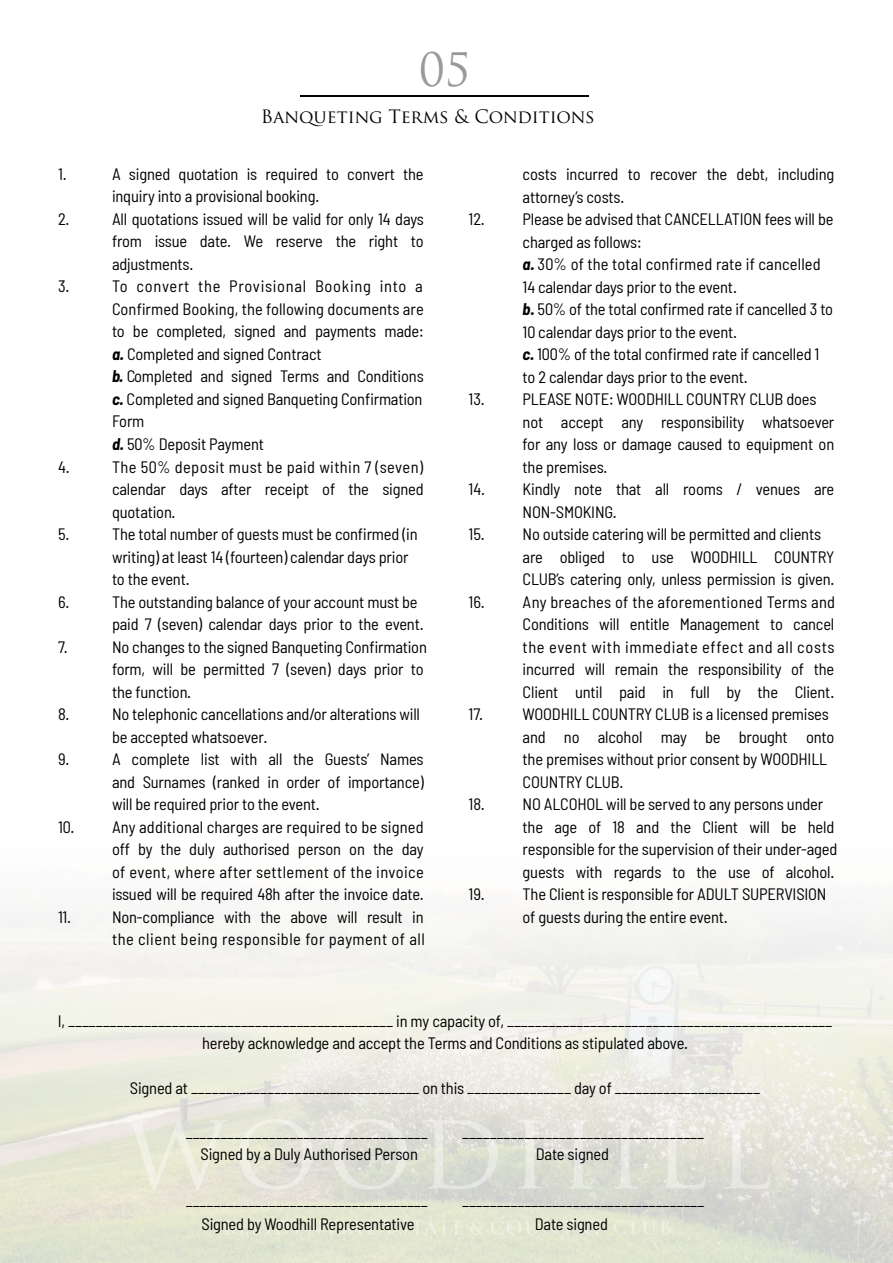
<style>
.page{position:relative;width:893px;height:1263px;background:#fff}
.page>*{position:absolute;margin:0;border:0;box-sizing:border-box;transform-origin:0 0}
.t1{font:45px "Trajan Pro";color:#999}
.t2{font:18px "Trajan Pro";letter-spacing:-.005em;color:#000}
.t3{font:semi-condensed 16.5px/22.5px "Barlow";letter-spacing:-.01em;color:#000}
.t4{font:semi-condensed 16.5px/22.5px "Barlow";letter-spacing:.025em;color:#000}
.s1{font-weight:700;font-style:italic}
</style>
<div class="page">
<svg style="left:0;top:905px;width:893px;height:358px"></svg>
<svg style="left:124px;top:1120px;width:105px;height:70px;background:#e8e8d7"></svg>
<svg style="left:238px;top:1119px;width:75px;height:71px;background:#e6e5d9"></svg>
<svg style="left:333px;top:1119px;width:74px;height:71px;background:#e0e0d7"></svg>
<svg style="left:426px;top:1119px;width:72px;height:70px;background:#ddded6"></svg>
<svg style="left:517px;top:1120px;width:75px;height:68px;background:#e0e1d8"></svg>
<svg style="left:614px;top:1120px;width:24px;height:68px;background:#e1e1da"></svg>
<svg style="left:660px;top:1120px;width:46px;height:69px;background:#e3e3da"></svg>
<svg style="left:724px;top:1120px;width:46px;height:69px;background:#e3e2da"></svg>
<svg style="left:223px;top:1220px;width:152px;height:14px;background:#e5e9d3"></svg>
<svg style="left:386px;top:1220px;width:76px;height:14px"></svg>
<svg style="left:470px;top:1220px;width:134px;height:14px;background:#e4e8d4"></svg>
<svg style="left:613px;top:1220px;width:57px;height:14px"></svg>
<hr style="left:300px;top:96px;width:289px;height:1px;background:#000">
<h1 class="t1" style="left:419px;top:41px;width:53px">05</h1>
<p class="t2" style="left:261px;top:105px;width:336px">Banqueting Terms &amp; Conditions</p>
<p class="t3" style="left:58px;top:162px;width:10px">1.</p>
<p class="t3" style="left:112px;top:162px;width:313px">A signed quotation is required to convert the inquiry into a provisional booking.</p>
<p class="t3" style="left:58px;top:207px;width:13px">2.</p>
<p class="t3" style="left:112px;top:207px;width:313px;text-align:justify">All quotations issued will be valid for only 14 days from issue date. We reserve the right to adjustments.</p>
<p class="t3" style="left:58px;top:275px;width:13px">3.</p>
<p class="t3" style="left:112px;top:275px;width:313px">To convert the Provisional Booking into a Confirmed Booking, the following documents are to be completed, signed and payments made: <span class="s1">a.</span> Completed and signed Contract<br><span class="s1">b.</span> Completed and signed Terms and Conditions <span class="s1">c.</span> Completed and signed Banqueting Confirmation Form<br><span class="s1">d.</span> 50% Deposit Payment</p>
<p class="t3" style="left:58px;top:455px;width:13px">4.</p>
<p class="t3" style="left:112px;top:455px;width:313px;text-align:justify">The 50% deposit must be paid within 7 (seven) calendar days after receipt of the signed quotation.</p>
<p class="t3" style="left:58px;top:522px;width:13px">5.</p>
<p class="t3" style="left:112px;top:522px;width:307px">The total number of guests must be confirmed (in writing) at least 14 (fourteen) calendar days prior to the event.</p>
<p class="t3" style="left:58px;top:590px;width:13px">6.</p>
<p class="t3" style="left:112px;top:590px;width:313px">The outstanding balance of your account must be paid 7 (seven) calendar days prior to the event.</p>
<p class="t3" style="left:58px;top:635px;width:11px">7.</p>
<p class="t3" style="left:112px;top:635px;width:316px">No changes to the signed Banqueting Confirmation form, will be permitted 7 (seven) days prior to the function.</p>
<p class="t3" style="left:58px;top:702px;width:13px">8.</p>
<p class="t3" style="left:112px;top:702px;width:310px">No telephonic cancellations and/or alterations will be accepted whatsoever.</p>
<p class="t3" style="left:58px;top:747px;width:13px">9.</p>
<p class="t3" style="left:112px;top:747px;width:313px;text-align:justify">A complete list with all the Guests’ Names and Surnames (ranked in order of importance) will be required prior to the event.</p>
<p class="t3" style="left:58px;top:815px;width:367px">10. Any additional charges are required to be signed</p>
<p class="t3" style="left:112px;top:837px;width:313px">off by the duly authorised person on the day</p>
<p class="t4" style="left:112px;top:860px;width:313px">of event, where after settlement of the invoice</p>
<p class="t3" style="left:112px;top:882px;width:313px">issued will be required 48h after the invoice date.</p>
<p class="t3" style="left:58px;top:905px;width:15px">11.</p>
<p class="t4" style="left:112px;top:905px;width:314px">Non-compliance with the above will result in the client being responsible for payment of all</p>
<p class="t3" style="left:523px;top:162px;width:313px">costs incurred to recover the debt, including attorney’s costs.</p>
<p class="t3" style="left:523px;top:207px;width:312px;text-indent:-54px">12. Please be advised that CANCELLATION fees will be charged as follows:<br><span class="s1">a.</span> 30% of the total confirmed rate if cancelled 14 calendar days prior to the event.<br><span class="s1">b.</span> 50% of the total confirmed rate if cancelled 3 to 10 calendar days prior to the event.<br><span class="s1">c.</span> 100% of the total confirmed rate if cancelled 1 to 2 calendar days prior to the event.</p>
<p class="t3" style="left:523px;top:388px;width:313px;text-indent:-54px">13. PLEASE NOTE: WOODHILL COUNTRY CLUB does not accept any responsibility whatsoever for any loss or damage caused to equipment on the premises.</p>
<p class="t3" style="left:523px;top:478px;width:313px;text-indent:-54px">14. Kindly note that all rooms / venues are<br>NON-SMOKING.</p>
<p class="t3" style="left:523px;top:523px;width:313px;text-indent:-54px">15. No outside catering will be permitted and clients are obliged to use WOODHILL COUNTRY<br>CLUB’s catering only, unless permission is given.</p>
<p class="t3" style="left:523px;top:590px;width:314px;text-align:justify;text-indent:-54px">16. Any breaches of the aforementioned Terms and Conditions will entitle Management to cancel the event with immediate effect and all costs incurred will remain the responsibility of the Client until paid in full by the Client.</p>
<p class="t3" style="left:523px;top:703px;width:313px;text-indent:-54px">17. WOODHILL COUNTRY CLUB is a licensed premises and no alcohol may be brought onto the premises without prior consent by WOODHILL COUNTRY CLUB.</p>
<p class="t3" style="left:523px;top:793px;width:316px;text-indent:-54px">18. NO ALCOHOL will be served to any persons under the age of 18 and the Client will be held responsible for the supervision of their under-aged guests with regards to the use of alcohol.</p>
<p class="t3" style="left:523px;top:883px;width:305px;text-indent:-54px">19. The Client is responsible for ADULT SUPERVISION of guests during the entire event.</p>
<p class="t3" style="left:58px;top:1009px;width:776px;text-align:center">I, _______________________________________________ in my capacity of, _______________________________________________ hereby acknowledge and accept the Terms and Conditions as stipulated above.</p>
<p class="t3" style="left:130px;top:1077px;width:632px">Signed at _________________________________ on this _______________ day of _____________________</p>
<p class="t3" style="left:186px;top:1122px;width:244px">___________________________________</p>
<p class="t3" style="left:462px;top:1122px;width:244px">___________________________________</p>
<p class="t3" style="left:201px;top:1143px;width:219px">Signed by a Duly Authorised Person</p>
<p class="t3" style="left:536px;top:1143px;width:75px">Date signed</p>
<p class="t3" style="left:186px;top:1189px;width:244px">___________________________________</p>
<p class="t3" style="left:462px;top:1189px;width:244px">___________________________________</p>
<p class="t3" style="left:201px;top:1212px;width:214px">Signed by Woodhill Representative</p>
<p class="t3" style="left:535px;top:1212px;width:75px">Date signed</p>
</div>
